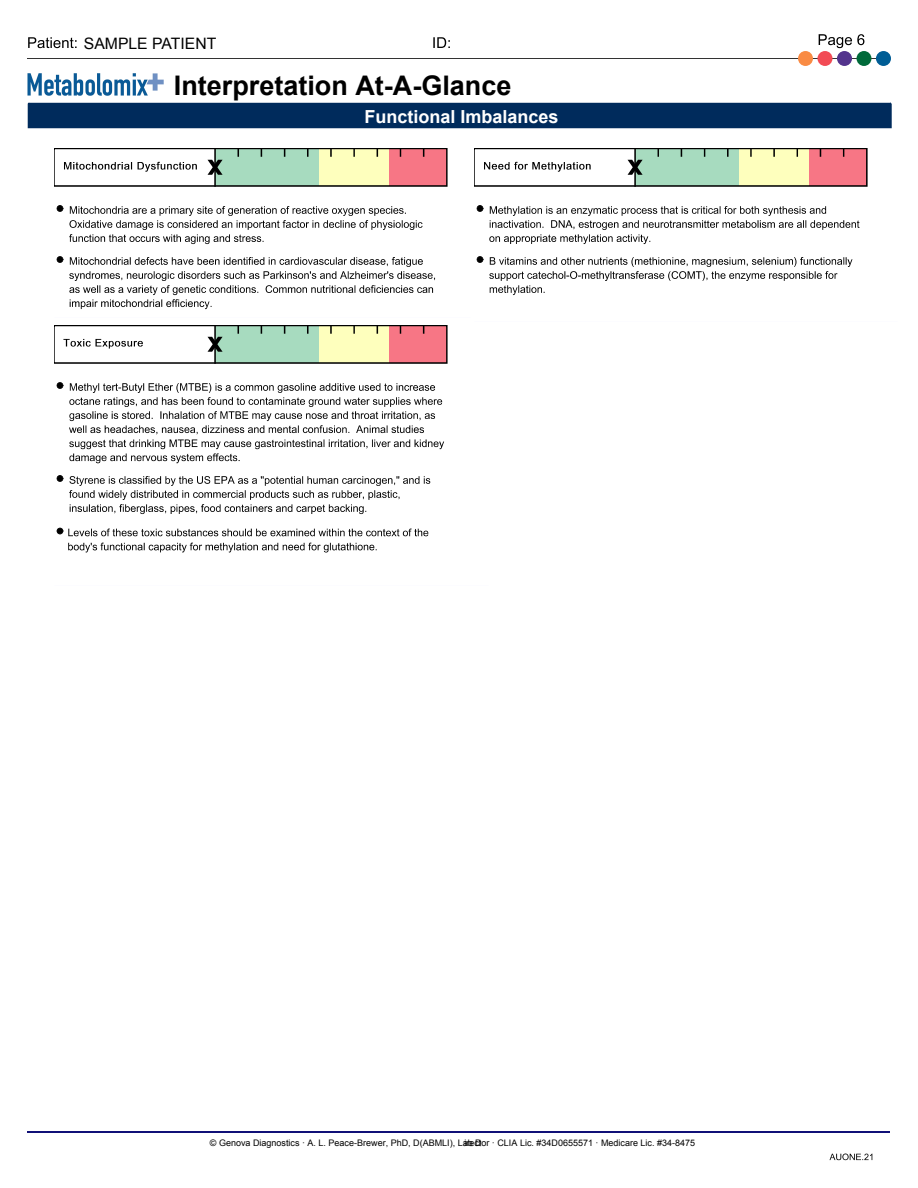
<style>
.page{position:relative;width:918px;height:1188px;background:#fff}
.page>*{position:absolute;margin:0;border:0;box-sizing:border-box;transform-origin:0 0}
.t1{font:700 27px "Arial";color:#000}
.t2{font:700 18px "Arial";color:#fff}
.t3{font:15.75px "Arial";color:#000}
.t4{font:9px "Arial";color:#000}
</style>
<div class="page">
<svg style="left:433px;top:37px;width:17px;height:11px"></svg>
<svg style="left:819px;top:34px;width:45px;height:14px"></svg>
<svg style="left:28px;top:37px;width:49px;height:11px"></svg>
<svg style="left:28px;top:103px;width:864px;height:25px"></svg>
<div style="left:29px;top:104px;width:862px;height:24px;background:#002b5c"></div>
<svg style="left:54px;top:148px;width:394px;height:39px"></svg>
<svg style="left:57px;top:205px;width:6px;height:7px"></svg>
<svg style="left:57px;top:256px;width:6px;height:7px"></svg>
<svg style="left:69px;top:206px;width:354px;height:38px"></svg>
<svg style="left:69px;top:257px;width:366px;height:52px"></svg>
<svg style="left:474px;top:148px;width:394px;height:39px"></svg>
<svg style="left:477px;top:205px;width:6px;height:7px"></svg>
<svg style="left:477px;top:256px;width:6px;height:7px"></svg>
<svg style="left:489px;top:206px;width:371px;height:38px"></svg>
<svg style="left:489px;top:257px;width:363px;height:38px"></svg>
<svg style="left:54px;top:326px;width:394px;height:38px"></svg>
<svg style="left:57px;top:382px;width:6px;height:7px"></svg>
<svg style="left:57px;top:475px;width:6px;height:7px"></svg>
<svg style="left:69px;top:383px;width:375px;height:80px"></svg>
<svg style="left:69px;top:476px;width:361px;height:38px"></svg>
<svg style="left:57px;top:528px;width:371px;height:8px"></svg>
<svg style="left:68px;top:543px;width:309px;height:10px"></svg>
<hr style="left:27px;top:1131px;width:862px;height:1px;background:#101077">
<hr style="left:27px;top:58px;width:861px;height:1px;background:#333">
<div style="left:798px;top:51px;width:15px;height:15px;background:#f98b44;border-radius:50%"></div>
<div style="left:817px;top:51px;width:15px;height:15px;background:#f24b55;border-radius:50%"></div>
<div style="left:837px;top:51px;width:15px;height:15px;background:#53348d;border-radius:50%"></div>
<div style="left:857px;top:51px;width:14px;height:15px;background:#006a3a;border-radius:50%"></div>
<div style="left:876px;top:51px;width:15px;height:15px;background:#005d95;border-radius:50%"></div>
<svg style="left:830px;top:1154px;width:42px;height:6px"></svg>
<img style="left:28px;top:73px;width:135px;height:23px">
<h3 class="t3" style="left:84px;top:34px;width:134px">SAMPLE PATIENT</h3>
<h1 class="t1" style="left:174px;top:70px;width:339px">Interpretation At-A-Glance</h1>
<h2 class="t2" style="left:364px;top:107px;width:196px">Functional Imbalances</h2>
<p class="t4" style="left:210px;top:1138px;width:273px">© Genova Diagnostics · A. L. Peace-Brewer, PhD, D(ABMLI), Lab D</p>
<p class="t4" style="left:464px;top:1138px;width:232px">irector · CLIA Lic. #34D0655571 · Medicare Lic. #34-8475</p>
</div>
